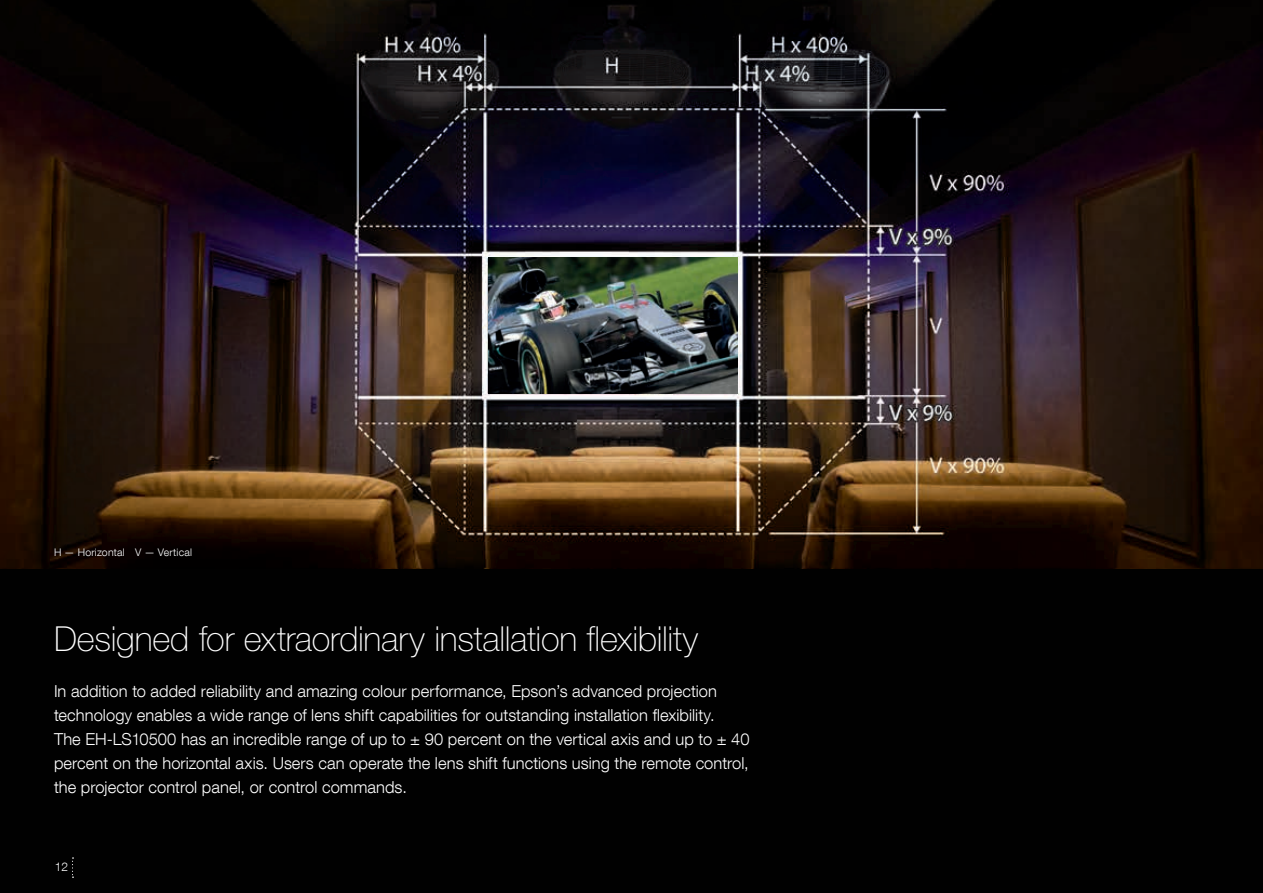
<style>
.page{position:relative;width:1263px;height:893px;background:#fff}
.page>*{position:absolute;margin:0;border:0;box-sizing:border-box;transform-origin:0 0}
.t1{font:100 34.5px "Helvetica Neue LT Pro";letter-spacing:-.01em;color:#fff}
.t2{font:300 16.5px/24px "Helvetica Neue LT Com";letter-spacing:.005em;color:#fff}
.t3{font:300 12px "Helvetica Neue LT Com";color:#fff}
.t4{font:300 10.5px "Helvetica Neue LT Com";letter-spacing:.02em;color:#fff}
</style>
<div class="page">
<div style="left:0;top:568px;width:1263px;height:325px;background:#010101"></div>
<img style="left:0;top:0;width:1263px;height:568px">
<img style="left:488px;top:258px;width:249px;height:136px">
<svg style="left:72px;top:857px;width:2px;height:21px"></svg>
<p class="t4" style="left:54px;top:546px;width:139px">H — Horizontal V — Vertical</p>
<h1 class="t1" style="left:54px;top:619px;width:646px">Designed for extraordinary installation flexibility</h1>
<p class="t2" style="left:54px;top:678px;width:697px">In addition to added reliability and amazing colour performance, Epson’s advanced projection technology enables a wide range of lens shift capabilities for outstanding installation flexibility.<br>The EH-LS10500 has an incredible range of up to ± 90 percent on the vertical axis and up to ± 40 percent on the horizontal axis. Users can operate the lens shift functions using the remote control, the projector control panel, or control commands.</p>
<p class="t3" style="left:55px;top:859px;width:15px">12</p>
</div>
